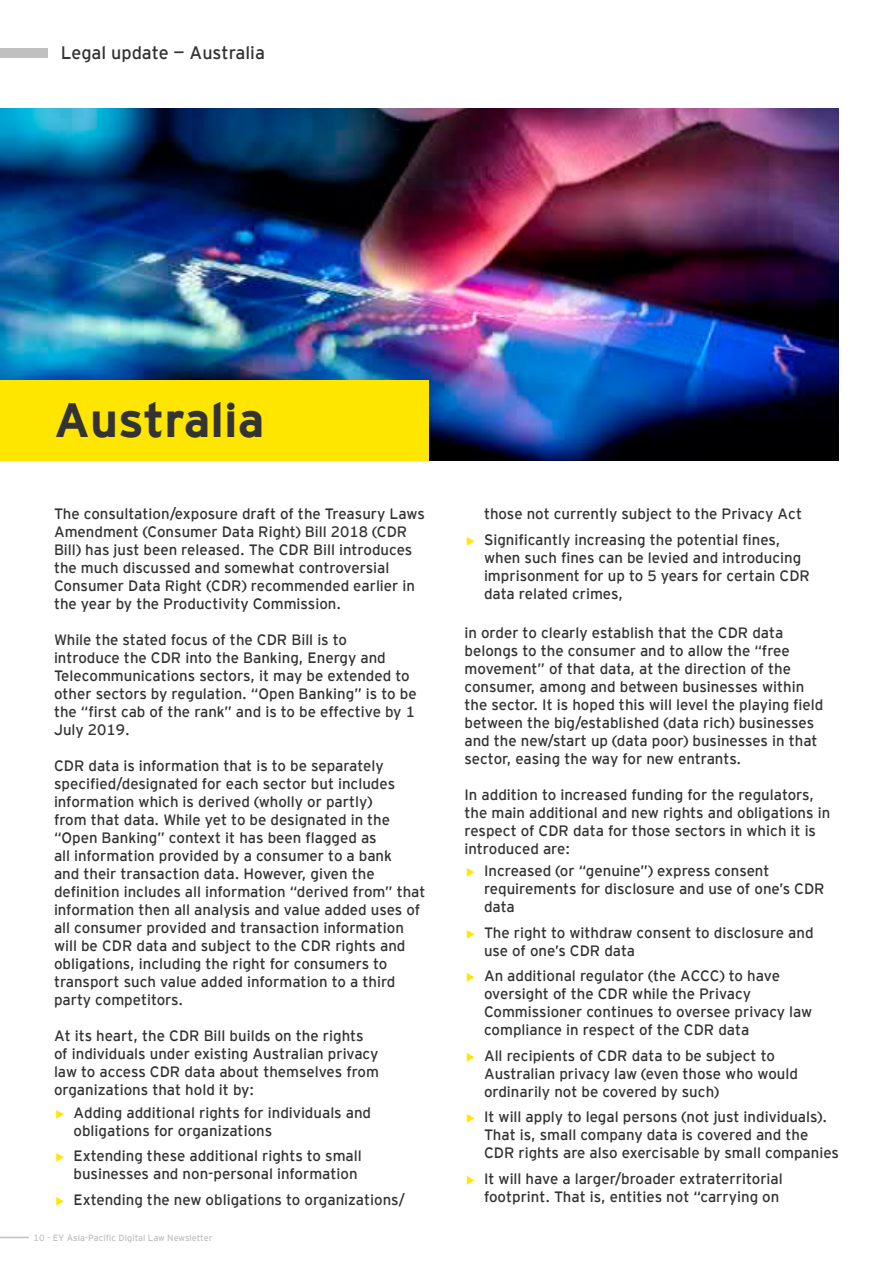
<style>
.page{position:relative;width:893px;height:1263px;background:#fff}
.page>*{position:absolute;margin:0;border:0;box-sizing:border-box;transform-origin:0 0}
.t1{font:700 48px "EY Interstate";color:#333}
.t2{font:18px "EY Interstate";color:#333}
.Legal_Update_text{font:15px/18px "EY Interstate";color:#333}
.t3{font:9px "EY Interstate";color:#c0c0c0}
</style>
<div class="page">
<svg style="left:0;top:1237px;width:29px;height:1px"></svg>
<div style="left:0;top:49px;width:47px;height:9px;background:#c0c0c0"></div>
<img style="left:0;top:108px;width:839px;height:353px">
<div style="left:0;top:380px;width:428px;height:81px;background:#ffe600"></div>
<p class="t2" style="left:61px;top:40px;width:205px">Legal update — Australia</p>
<p class="t1" style="left:54px;top:386px;width:212px">Australia</p>
<p class="Legal_Update_text" style="left:54px;top:504px;width:372px">The consultation/exposure draft of the Treasury Laws Amendment (Consumer Data Right) Bill 2018 (CDR Bill) has just been released. The CDR Bill introduces the much discussed and somewhat controversial Consumer Data Right (CDR) recommended earlier in the year by the Productivity Commission.</p>
<p class="Legal_Update_text" style="left:54px;top:630px;width:364px">While the stated focus of the CDR Bill is to introduce the CDR into the Banking, Energy and Telecommunications sectors, it may be extended to other sectors by regulation. “Open Banking” is to be the “first cab of the rank” and is to be effective by 1<br>July 2019.</p>
<p class="Legal_Update_text" style="left:54px;top:756px;width:373px">CDR data is information that is to be separately specified/designated for each sector but includes information which is derived (wholly or partly)<br>from that data. While yet to be designated in the “Open Banking” context it has been flagged as<br>all information provided by a consumer to a bank<br>and their transaction data. However, given the definition includes all information “derived from” that information then all analysis and value added uses of all consumer provided and transaction information will be CDR data and subject to the CDR rights and obligations, including the right for consumers to transport such value added information to a third party competitors.</p>
<p class="Legal_Update_text" style="left:54px;top:1026px;width:327px">At its heart, the CDR Bill builds on the rights of individuals under existing Australian privacy law to access CDR data about themselves from organizations that hold it by:</p>
<p class="Legal_Update_text" style="left:74px;top:1102px;width:299px">Adding additional rights for individuals and obligations for organizations</p>
<p class="Legal_Update_text" style="left:74px;top:1146px;width:290px">Extending these additional rights to small businesses and non-personal information</p>
<p class="Legal_Update_text" style="left:74px;top:1189px;width:333px">Extending the new obligations to organizations/</p>
<p class="t3" style="left:34px;top:1231px;width:180px">10 - EY Asia-Pacific Digital Law Newsletter</p>
<p class="Legal_Update_text" style="left:484px;top:504px;width:320px">those not currently subject to the Privacy Act</p>
<p class="Legal_Update_text" style="left:484px;top:529px;width:327px">Significantly increasing the potential fines, when such fines can be levied and introducing imprisonment for up to 5 years for certain CDR data related crimes,</p>
<p class="Legal_Update_text" style="left:464px;top:622px;width:360px">in order to clearly establish that the CDR data belongs to the consumer and to allow the “free movement” of that data, at the direction of the consumer, among and between businesses within the sector. It is hoped this will level the playing field between the big/established (data rich) businesses and the new/start up (data poor) businesses in that sector, easing the way for new entrants.</p>
<p class="Legal_Update_text" style="left:464px;top:784px;width:367px">In addition to increased funding for the regulators, the main additional and new rights and obligations in respect of CDR data for those sectors in which it is introduced are:</p>
<p class="Legal_Update_text" style="left:484px;top:861px;width:342px">Increased (or “genuine”) express consent requirements for disclosure and use of one’s CDR data</p>
<p class="Legal_Update_text" style="left:484px;top:922px;width:331px">The right to withdraw consent to disclosure and use of one’s CDR data</p>
<p class="Legal_Update_text" style="left:484px;top:966px;width:330px">An additional regulator (the ACCC) to have oversight of the CDR while the Privacy Commissioner continues to oversee privacy law compliance in respect of the CDR data</p>
<p class="Legal_Update_text" style="left:484px;top:1045px;width:316px">All recipients of CDR data to be subject to<br>Australian privacy law (even those who would ordinarily not be covered by such)</p>
<p class="Legal_Update_text" style="left:484px;top:1107px;width:356px">It will apply to legal persons (not just individuals).<br>That is, small company data is covered and the<br>CDR rights are also exercisable by small companies</p>
<p class="Legal_Update_text" style="left:484px;top:1168px;width:300px">It will have a larger/broader extraterritorial footprint. That is, entities not “carrying on</p>
</div>
